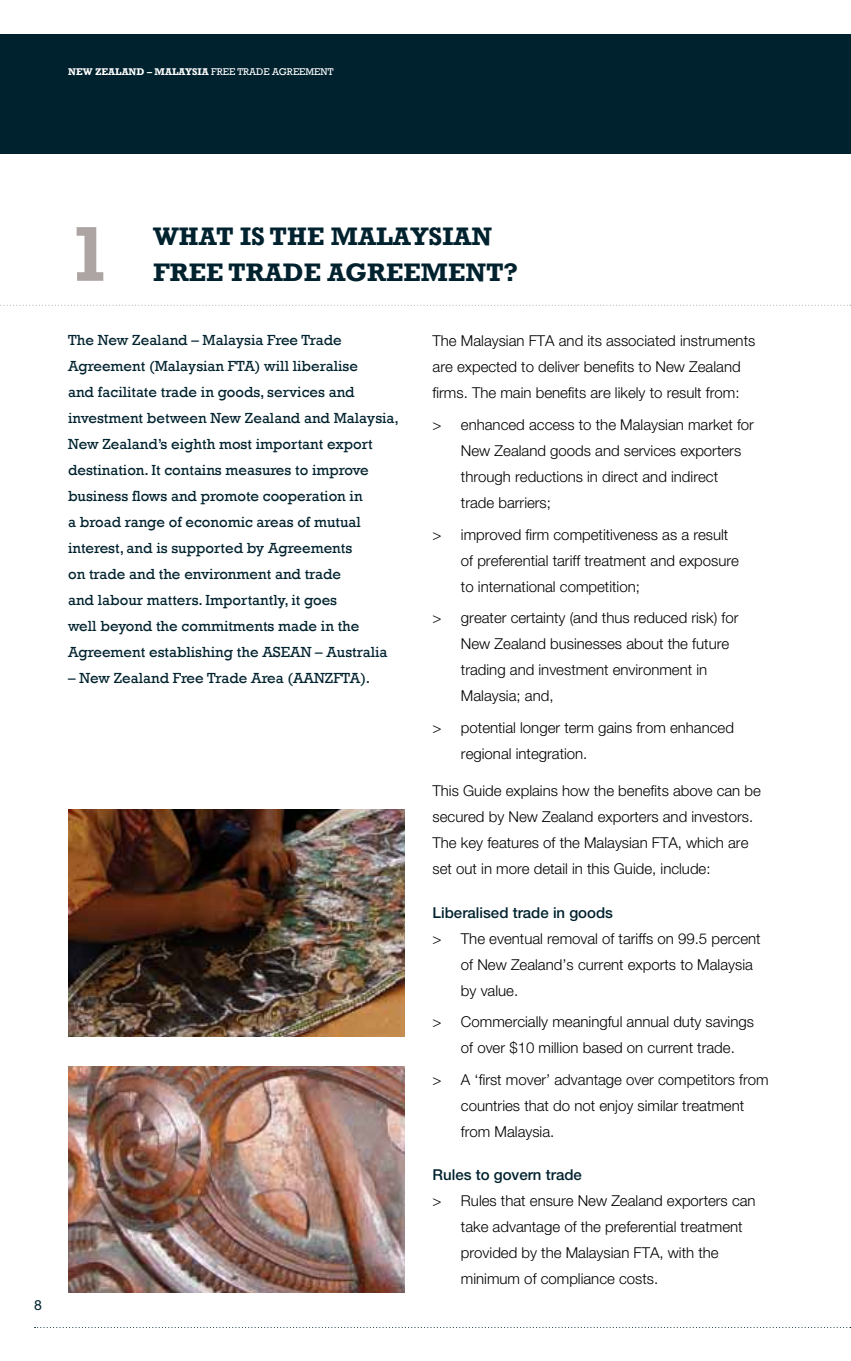
<style>
.page{position:relative;width:851px;height:1361px;background:#fff}
.page>*{position:absolute;margin:0;border:0;box-sizing:border-box;transform-origin:0 0}
.t1{font:700 79px "Rockwell";color:#ada5a3}
.t2{font:700 26px "Rockwell";color:#00222e}
.t3{font:300 15px/26px "Helvetica Neue Maori";color:#000}
.t4{font:15px/26px "Rockwell";color:#00222e}
.t5{font:500 15px "Helvetica Neue Maori";color:#00222e}
.t6{font:14px "Helvetica Neue Maori";color:#00222e}
.t7{font:10px "Rockwell";color:#fff}
.t8{font:700 10px "Rockwell";color:#fff}
.s1{font-weight:700}
</style>
<div class="page">
<svg style="left:35px;top:1327px;width:815px;height:1px"></svg>
<div style="left:0;top:34px;width:850px;height:119px;background:#00222e"></div>
<svg style="left:0;top:305px;width:850px;height:1px"></svg>
<img style="left:850px;top:34px;width:1px;height:119px">
<img style="left:68px;top:1066px;width:336px;height:227px">
<img style="left:68px;top:809px;width:336px;height:227px">
<p class="t8" style="left:68px;top:66px;width:48px">NEW ZEALA</p>
<p class="t8" style="left:129px;top:66px;width:45px">ND – MALA</p>
<p class="t7" style="left:185px;top:66px;width:109px"><span class="s1">YSIA</span> Free Trade AGREE</p>
<p class="t7" style="left:305px;top:66px;width:29px">MENT</p>
<p class="t6" style="left:34px;top:1296px;width:9px">8</p>
<h1 class="t1" style="left:68px;top:206px;width:45px">1</h1>
<h2 class="t2" style="left:153px;top:220px;width:224px">WHAT IS THE MALA</h2>
<h2 class="t2" style="left:410px;top:220px;width:83px">YSIAN</h2>
<h2 class="t2" style="left:153px;top:256px;width:113px">FREE TRAD</h2>
<h2 class="t2" style="left:304px;top:256px;width:216px">E AGREEMENT?</h2>
<p class="t4" style="left:68px;top:327px;width:332px">The New Zealand – Malaysia Free Trade Agreement (Malaysian FTA) will liberalise<br>and facilitate trade in goods, services and investment between New Zealand and Malaysia, New Zealand’s eighth most important export destination. It contains measures to improve business flows and promote cooperation in<br>a broad range of economic areas of mutual interest, and is supported by Agreements<br>on trade and the environment and trade<br>and labour matters. Importantly, it goes<br>well beyond the commitments made in the Agreement establishing the ASEAN – Australia</p>
<p class="t4" style="left:68px;top:665px;width:304px">– New Zealand Free Trade Area (AANZFTA).</p>
<p class="t3" style="left:432px;top:328px;width:324px">The Malaysian FTA and its associated instruments are expected to deliver benefits to New Zealand firms. The main benefits are likely to result from:</p>
<p class="t3" style="left:461px;top:411px;width:294px;text-indent:-28px">&gt; enhanced access to the Malaysian market for New Zealand goods and services exporters through reductions in direct and indirect trade barriers;</p>
<p class="t3" style="left:461px;top:521px;width:279px;text-indent:-28px">&gt; improved firm competitiveness as a result of preferential tariff treatment and exposure to international competition;</p>
<p class="t3" style="left:461px;top:605px;width:279px;text-indent:-28px">&gt; greater certainty (and thus reduced risk) for New Zealand businesses about the future trading and investment environment in Malaysia; and,</p>
<p class="t3" style="left:461px;top:714px;width:274px;text-indent:-28px">&gt; potential longer term gains from enhanced regional integration.</p>
<p class="t3" style="left:432px;top:778px;width:330px">This Guide explains how the benefits above can be secured by New Zealand exporters and investors.<br>The key features of the Malaysian FTA, which are set out in more detail in this Guide, include:</p>
<p class="t5" style="left:432px;top:903px;width:182px">Liberalised trade in goods</p>
<p class="t3" style="left:461px;top:925px;width:301px;text-indent:-28px">&gt; The eventual removal of tariffs on 99.5 percent of New Zealand’s current exports to Malaysia by value.</p>
<p class="t3" style="left:461px;top:1008px;width:294px;text-indent:-28px">&gt; Commercially meaningful annual duty savings of over $10 million based on current trade.</p>
<p class="t3" style="left:461px;top:1066px;width:309px;text-indent:-28px">&gt; A ‘first mover’ advantage over competitors from countries that do not enjoy similar treatment from Malaysia.</p>
<p class="t5" style="left:432px;top:1165px;width:151px">Rules to govern trade</p>
<p class="t3" style="left:461px;top:1187px;width:296px;text-indent:-28px">&gt; Rules that ensure New Zealand exporters can take advantage of the preferential treatment provided by the Malaysian FTA, with the minimum of compliance costs.</p>
</div>
